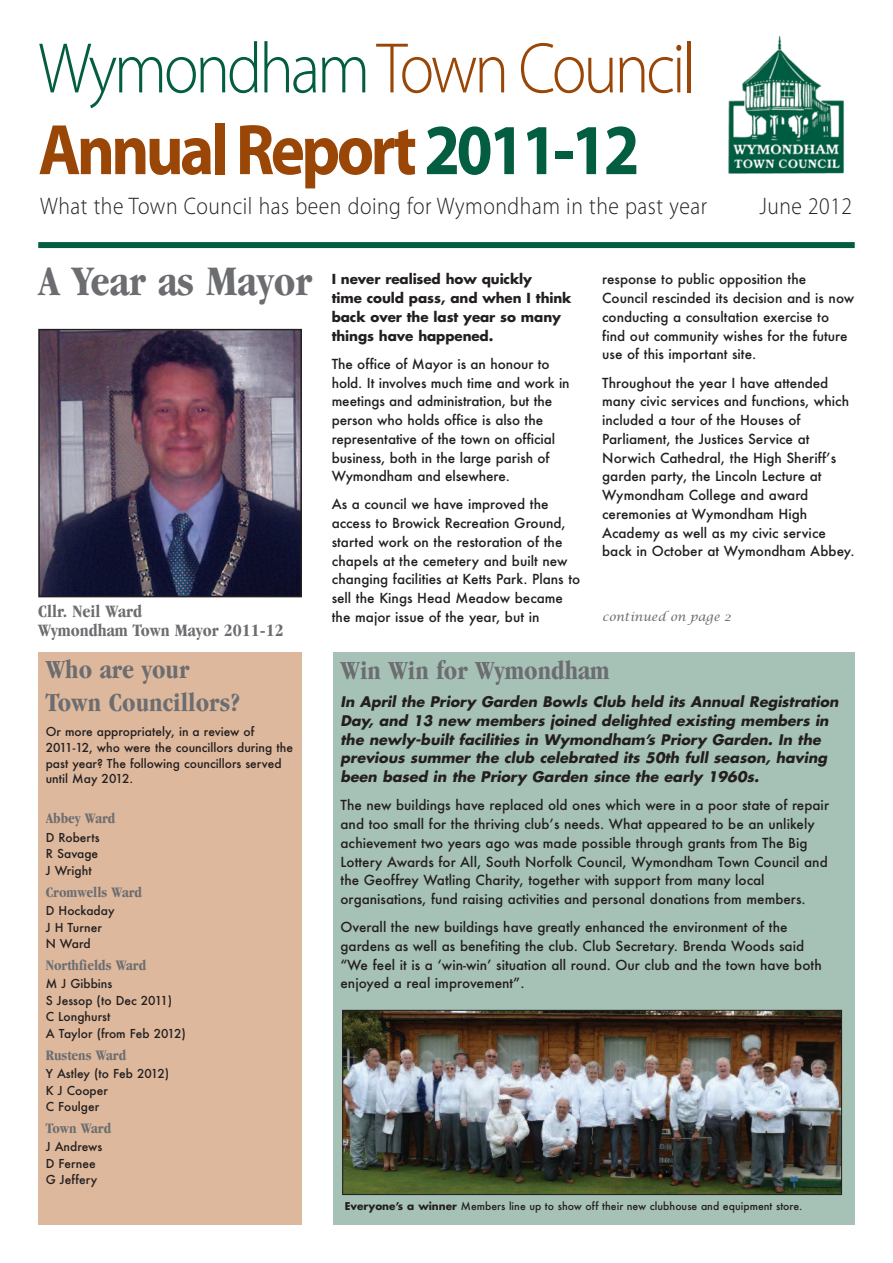
<style>
.page{position:relative;width:893px;height:1263px;background:#fff}
.page>*{position:absolute;margin:0;border:0;box-sizing:border-box;transform-origin:0 0}
.t1{font:700 72.15px/81.8px "Myriad Pro";letter-spacing:-.055em;color:#994606;scale:.9 1}
.t2{font:700 condensed 43.5px "Garamond";color:#6c6d70}
.t3{font:700 condensed 27px/32.4px "Garamond";color:#6c6d70}
.t4{font:300 24px "Myriad Pro";letter-spacing:.025em;color:#231f20;scale:.9 1}
.t5{font:700 condensed 18px/18.8px "Garamond";color:#6c6d70}
.t6{font:700 condensed 15px "Garamond";color:#6c6d70}
.t7{font:italic 700 14.25px/18.8px "Futura";color:#231f20}
.t8{font:500 13.5px/18.8px "Futura";color:#231f20}
.t9{font:700 13.5px/18.8px "Futura";letter-spacing:-.005em;color:#231f20}
.t10{font:500 12px/16.5px "Futura";color:#231f20}
.t11{font:italic 12px "Lucida Calligraphy";color:#6c6d70}
.t12{font:500 10.5px "Futura";color:#231f20}
.s1{font-weight:300;color:#035d41}
.s2{font-weight:300}
.s3{color:#035d41}
.s4{font-weight:700}
</style>
<div class="page">
<img style="left:728px;top:35px;width:116px;height:139px">
<div style="left:38px;top:242px;width:817px;height:6px;background:#035d41"></div>
<img style="left:41px;top:332px;width:258px;height:262px">
<div style="left:38px;top:329px;width:264px;height:268px;border:2px solid #231f20"></div>
<div style="left:333px;top:653px;width:522px;height:572px;background:#a6c1b5"></div>
<div style="left:38px;top:652px;width:264px;height:573px;background:#ddb89c"></div>
<img style="left:344px;top:1012px;width:496px;height:181px">
<div style="left:342px;top:1010px;width:500px;height:185px;border:1px solid #231f20"></div>
<h1 class="t1" style="left:38px;top:33px;width:732px"><span class="s1">Wymondham</span><span class="s2">Town Council<br></span>Annual Report <span class="s3">2011-12</span></h1>
<h3 class="t4" style="left:40px;top:196px;width:742px">What the Town Council has been doing for Wymondham in the past year</h3>
<h3 class="t4" style="left:759px;top:196px;width:104px">June 2012</h3>
<h2 class="t2" style="left:38px;top:265px;width:276px">A Year as Mayor</h2>
<h3 class="t5" style="left:38px;top:603px;width:247px">Cllr. Neil Ward<br>Wymondham Town Mayor 2011-12</h3>
<h3 class="t3" style="left:46px;top:656px;width:196px">Who are your<br>Town Councillors?</h3>
<p class="t10" style="left:46px;top:724px;width:249px;line-height:15.6px">Or more appropriately, in a review of 2011-12, who were the councillors during the past year? The following councillors served until May 2012.</p>
<p class="t6" style="left:46px;top:813px;width:71px">Abbey Ward</p>
<p class="t10" style="left:46px;top:829px;width:55px">D Roberts<br>R Savage<br>J Wright</p>
<p class="t6" style="left:46px;top:886px;width:98px">Cromwells Ward</p>
<p class="t10" style="left:46px;top:903px;width:70px">D Hockaday<br>J H Turner<br>N Ward</p>
<p class="t6" style="left:46px;top:959px;width:102px">Northfields Ward</p>
<p class="t10" style="left:46px;top:976px;width:142px">M J Gibbins<br>S Jessop (to Dec 2011)<br>C Longhurst<br>A Taylor (from Feb 2012)</p>
<p class="t6" style="left:46px;top:1049px;width:82px">Rustens Ward</p>
<p class="t10" style="left:46px;top:1066px;width:125px">Y Astley (to Feb 2012)<br>K J Cooper<br>C Foulger</p>
<p class="t6" style="left:46px;top:1122px;width:67px">Town Ward</p>
<p class="t10" style="left:46px;top:1139px;width:58px">J Andrews<br>D Fernee<br>G Jeffery</p>
<p class="t9" style="left:332px;top:271px;width:241px">I never realised how quickly<br>time could pass, and when I think back over the last year so many things have happened.</p>
<p class="t8" style="left:332px;top:355px;width:239px">The office of Mayor is an honour to hold. It involves much time and work in meetings and administration, but the person who holds office is also the representative of the town on official business, both in the large parish of Wymondham and elsewhere.</p>
<p class="t8" style="left:332px;top:495px;width:250px">As a council we have improved the access to Browick Recreation Ground, started work on the restoration of the chapels at the cemetery and built new changing facilities at Ketts Park. Plans to sell the Kings Head Meadow became the major issue of the year, but in</p>
<p class="t8" style="left:602px;top:270px;width:254px">response to public opposition the Council rescinded its decision and is now conducting a consultation exercise to find out community wishes for the future use of this important site.</p>
<p class="t8" style="left:602px;top:373px;width:254px">Throughout the year I have attended many civic services and functions, which included a tour of the Houses of Parliament, the Justices Service at Norwich Cathedral, the High Sheriff’s garden party, the Lincoln Lecture at Wymondham College and award ceremonies at Wymondham High Academy as well as my civic service back in October at Wymondham Abbey.</p>
<p class="t11" style="left:602px;top:609px;width:130px">continued on page 2</p>
<h3 class="t3" style="left:340px;top:656px;width:271px">Win Win for Wymondham</h3>
<p class="t7" style="left:340px;top:694px;width:499px">In April the Priory Garden Bowls Club held its Annual Registration Day, and 13 new members joined delighted existing members in the newly-built facilities in Wymondham’s Priory Garden. In the previous summer the club celebrated its 50th full season, having been based in the Priory Garden since the early 1960s.</p>
<p class="t8" style="left:340px;top:796px;width:490px">The new buildings have replaced old ones which were in a poor state of repair and too small for the thriving club’s needs. What appeared to be an unlikely achievement two years ago was made possible through grants from The Big Lottery Awards for All, South Norfolk Council, Wymondham Town Council and the Geoffrey Watling Charity, together with support from many local organisations, fund raising activities and personal donations from members.</p>
<p class="t8" style="left:340px;top:918px;width:483px">Overall the new buildings have greatly enhanced the environment of the gardens as well as benefiting the club. Club Secretary. Brenda Woods said “We feel it is a ‘win-win’ situation all round. Our club and the town have both enjoyed a real improvement”.</p>
<p class="t12" style="left:345px;top:1200px;width:459px"><span class="s4">Everyone’s a winner</span> Members line up to show off their new clubhouse and equipment store.</p>
</div>
